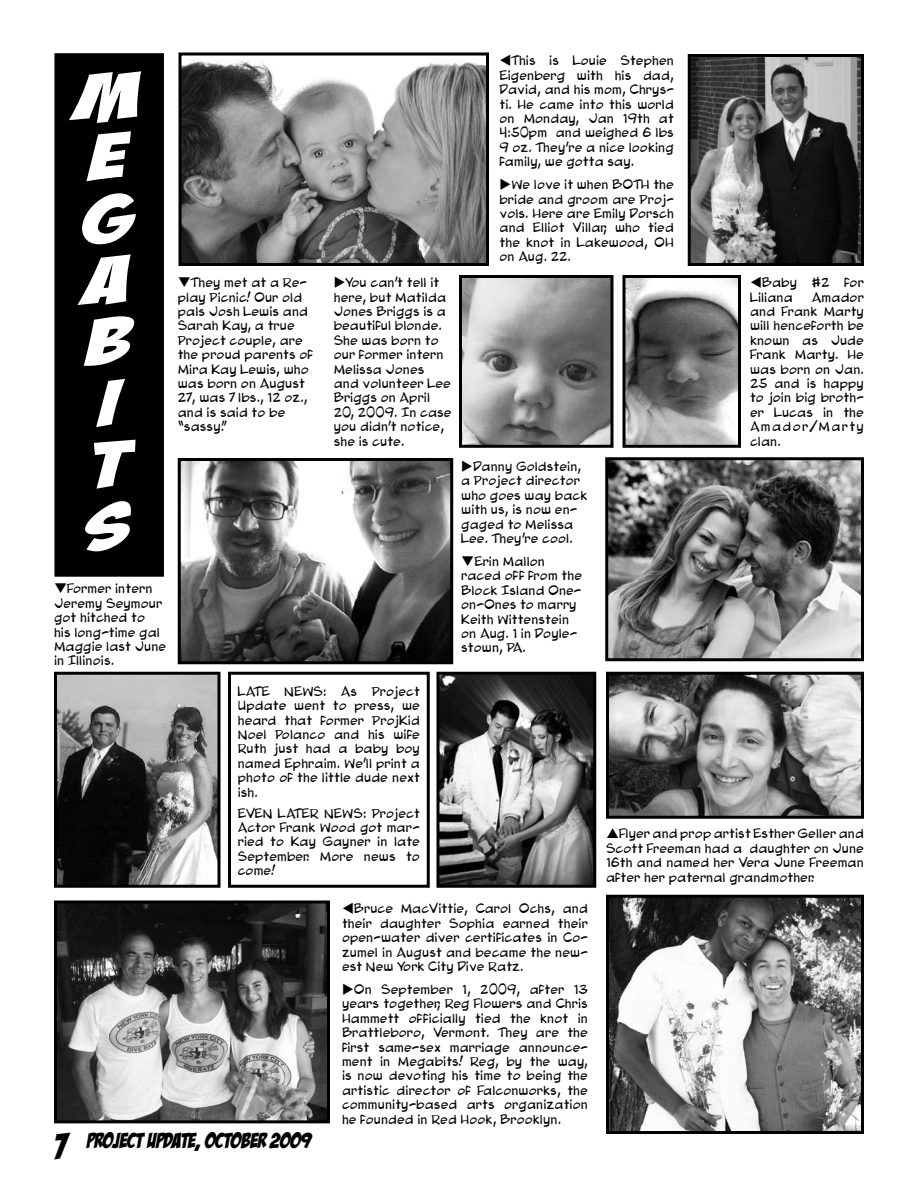
<style>
.page{position:relative;width:918px;height:1188px;background:#fff}
.page>*{position:absolute;margin:0;border:0;box-sizing:border-box;transform-origin:0 0}
.t1{font:66.9px/61.5px "Bada Boom BB";color:#fff;scale:1.51 1}
.t2{font:21px "Bada Boom BB";color:#000}
.t3{font:12px/14.4px "Blambot Pro Lite";color:#000;text-align:justify}
.s1{font-size:36px}
</style>
<div class="page">
<img style="left:182px;top:462px;width:267px;height:198px">
<div style="left:178px;top:458px;width:275px;height:206px;border:3px solid #000"></div>
<div style="left:56px;top:55px;width:106px;height:520px;background:#000"></div>
<div style="left:54px;top:53px;width:110px;height:524px;border:3px solid #000"></div>
<img style="left:610px;top:676px;width:250px;height:139px">
<div style="left:606px;top:672px;width:258px;height:147px;border:3px solid #000"></div>
<img style="left:58px;top:676px;width:158px;height:208px">
<div style="left:54px;top:672px;width:166px;height:216px;border:3px solid #000"></div>
<img style="left:692px;top:58px;width:168px;height:204px">
<div style="left:688px;top:54px;width:176px;height:212px;border:3px solid #000"></div>
<img style="left:58px;top:904px;width:268px;height:215px">
<div style="left:54px;top:900px;width:276px;height:223px;border:3px solid #000"></div>
<img style="left:609px;top:461px;width:251px;height:196px">
<div style="left:605px;top:457px;width:259px;height:204px;border:3px solid #000"></div>
<img style="left:463px;top:279px;width:147px;height:165px">
<div style="left:459px;top:275px;width:155px;height:173px;border:3px solid #000"></div>
<img style="left:626px;top:279px;width:111px;height:165px">
<div style="left:622px;top:275px;width:119px;height:173px;border:3px solid #000"></div>
<img style="left:610px;top:899px;width:250px;height:231px">
<div style="left:606px;top:895px;width:258px;height:239px;border:3px solid #000"></div>
<img style="left:182px;top:59px;width:303px;height:203px">
<div style="left:178px;top:52px;width:311px;height:214px;border:3px solid #000"></div>
<img style="left:440px;top:676px;width:152px;height:208px">
<div style="left:436px;top:672px;width:160px;height:216px;border:3px solid #000"></div>
<div style="left:228px;top:672px;width:202px;height:216px;border:3px solid #000"></div>
<h1 class="t1" style="left:78px;top:66px;width:43px">M<br>E<br>G<br>A<br>B<br>I<br>T<br>S</h1>
<p class="t3" style="left:54px;top:582px;width:114px;text-align:left">❑Former intern<br>Jeremy Seymour got hitched to<br>his long-time gal<br>Maggie last June in Illinois.</p>
<p class="t3" style="left:178px;top:276px;width:137px;text-align:left">❑They met at a Re&shy;play Picnic! Our old pals Josh Lewis and<br>Sarah Kay, a true<br>Project couple, are the proud parents of<br>Mira Kay Lewis, who was born on August<br>27, was 7 lbs., 12 oz., and is said to be “sassy.”</p>
<p class="t3" style="left:500px;top:54px;width:176px">▼This is Louie Stephen Eigenberg with his dad, David, and his mom, Chrys&shy;ti. He came into this world on Monday, Jan 19th at 4:50pm and weighed 6 lbs 9 oz. They’re a nice looking family, we gotta say.</p>
<p class="t3" style="left:500px;top:178px;width:176px">◆We love it when BOTH the bride and groom are Proj&shy;vols. Here are Emily Dorsch and Elliot Villar, who tied the knot in Lakewood, OH on Aug. 22.</p>
<p class="t3" style="left:334px;top:276px;width:119px;text-align:left">◆You can’t tell it here, but Matilda<br>Jones Briggs is a beautiful blonde.<br>She was born to our former intern<br>Melissa Jones and volunteer Lee<br>Briggs on April<br>20, 2009. In case you didn’t notice, she is cute.</p>
<p class="t3" style="left:750px;top:276px;width:115px">▼Baby #2 for<br>Liliana</p>
<p class="t3" style="left:750px;top:290px;width:115px;text-indent:62px">Amador and Frank Marty will henceforth be known as Jude Frank Marty. He was born on Jan.<br>25 and is happy to join big broth&shy;er Lucas in the Amador/Marty clan.</p>
<p class="t3" style="left:461px;top:460px;width:128px;text-align:left">◆Danny Goldstein, a Project director who goes way back with us, is now en&shy;gaged to Melissa<br>Lee. They’re cool.</p>
<p class="t3" style="left:461px;top:555px;width:122px;text-align:left">❑Erin Mallon raced off from the<br>Block Island One&shy;on-Ones to marry<br>Keith Wittenstein on Aug. 1 in Doyle&shy;stown, PA.</p>
<p class="t3" style="left:238px;top:684px;width:184px">LATE NEWS: As Project Update went to press, we heard that former ProjKid Noel Polanco and his wife Ruth just had a baby boy named Ephraim. We’ll print a photo of the little dude next ish.</p>
<p class="t3" style="left:238px;top:806px;width:184px">EVEN LATER NEWS: Project Actor Frank Wood got mar&shy;ried to Kay Gayner in late September. More news to come!</p>
<p class="t3" style="left:342px;top:902px;width:248px">▼Bruce MacVittie, Carol Ochs, and their daughter Sophia earned their open-water diver certificates in Co&shy;zumel in August and became the new&shy;est New York City Dive Ratz.</p>
<p class="t3" style="left:342px;top:983px;width:248px">◆On September 1, 2009, after 13 years together, Reg Flowers and Chris Hammett officially tied the knot in Brattleboro, Vermont. They are the first same-sex marriage announce&shy;ment in Megabits! Reg, by the way, is now devoting his time to being the artistic director of Falconworks, the community-based arts organization he founded in Red Hook, Brooklyn.</p>
<p class="t3" style="left:606px;top:827px;width:260px;text-indent:13px">Flyer and prop artist Esther Geller and Scott Freeman had a daughter on June 16th and named her Vera June Freeman after her paternal grandmother.</p>
<h2 class="t2" style="left:54px;top:1130px;width:259px"><span class="s1">7</span> PROJECT UPDATE, OCTOBER 2009</h2>
</div>
